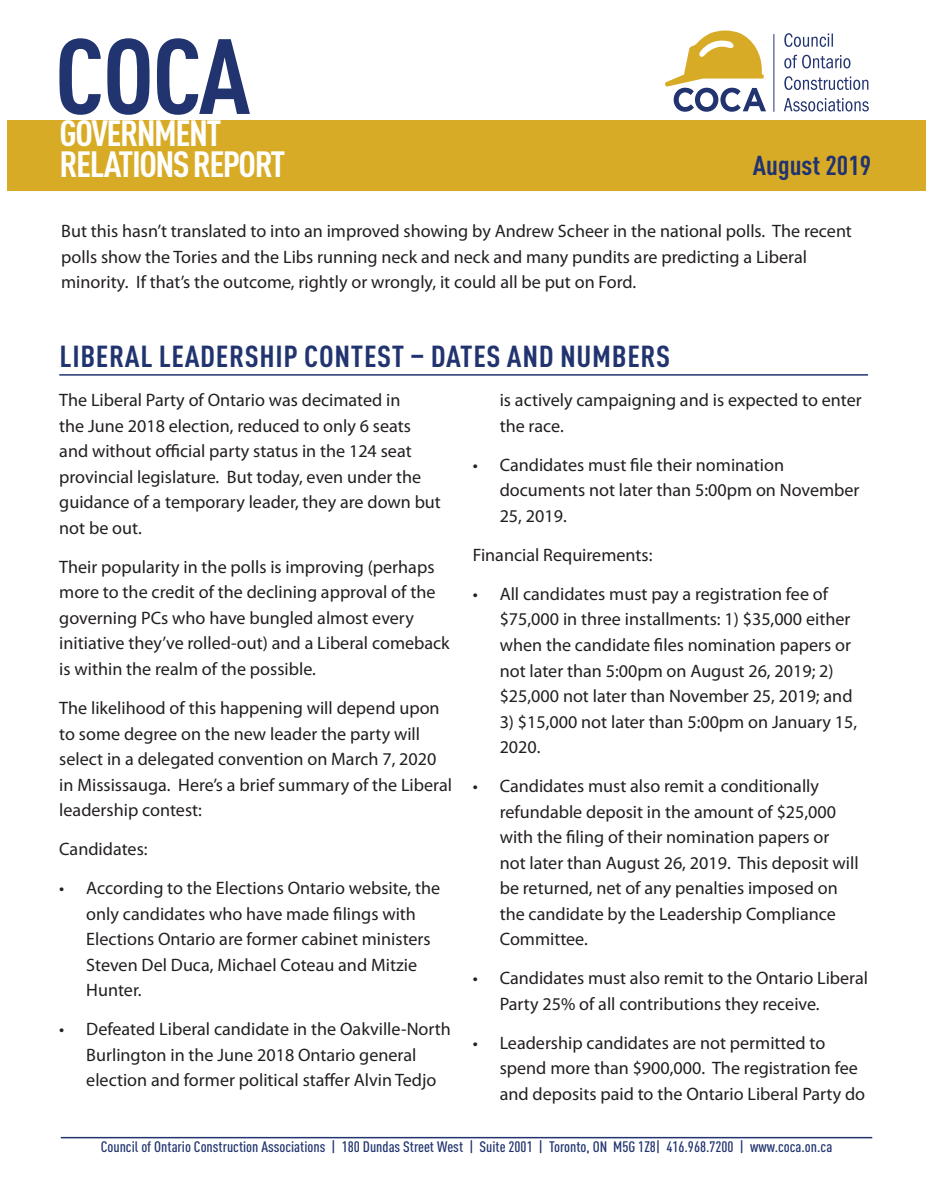
<style>
.page{position:relative;width:932px;height:1202px;background:#fff}
.page>*{position:absolute;margin:0;border:0;box-sizing:border-box;transform-origin:0 0}
.t1{font:700 condensed 105px "DIN Pro";color:#22346f;scale:1.06 1}
.t2{font:700 condensed 36px/31.5px "DIN Pro";letter-spacing:-.04em;color:#fff;scale:1.06 1}
.Article_Title{font:700 condensed 30px "DIN Pro";letter-spacing:.02em;color:#22346f;scale:1.06 1}
.t3{font:700 condensed 27px "DIN Pro";color:#22346f;scale:1.06 1}
.Body{font:18px/25.5px "Myriad Pro";color:#231f20}
.t4{font:500 condensed 15px "DIN Pro";color:#22346f;scale:1.06 1}
</style>
<div class="page">
<hr style="left:61px;top:1136px;width:811px;height:2px;background:#22346f">
<div style="left:7px;top:120px;width:918px;height:70px;background:#d8ab27"></div>
<hr style="left:773px;top:34px;width:1px;height:78px;background:#22346f">
<svg style="left:665px;top:31px;width:101px;height:81px"></svg>
<svg style="left:784px;top:98px;width:84px;height:13px"></svg>
<svg style="left:784px;top:76px;width:84px;height:14px"></svg>
<svg style="left:784px;top:55px;width:66px;height:13px"></svg>
<svg style="left:784px;top:33px;width:49px;height:14px"></svg>
<hr style="left:59px;top:374px;width:809px;height:1px;background:#22346f">
<h1 class="t1" style="left:55px;top:-3px;width:186px">COCA</h1>
<h2 class="t2" style="left:60px;top:114px;width:214px">GOVERNMENT<br>RELATIONS REPORT</h2>
<h3 class="t3" style="left:752px;top:145px;width:113px">August 2019</h3>
<p class="Body" style="left:61px;top:218px;width:792px">But this hasn’t translated to into an improved showing by Andrew Scheer in the national polls. The recent polls show the Tories and the Libs running neck and neck and many pundits are predicting a Liberal minority. If that’s the outcome, rightly or wrongly, it could all be put on Ford.</p>
<p class="Article_Title" style="left:60px;top:334px;width:577px">LIBERAL LEADERSHIP CONTEST – DATES AND NUMBERS</p>
<p class="Body" style="left:59px;top:387px;width:383px">The Liberal Party of Ontario was decimated in<br>the June 2018 election, reduced to only 6 seats and without official party status in the 124 seat provincial legislature. But today, even under the guidance of a temporary leader, they are down but not be out.</p>
<p class="Body" style="left:59px;top:554px;width:392px">Their popularity in the polls is improving (perhaps more to the credit of the declining approval of the governing PCs who have bungled almost every initiative they’ve rolled-out) and a Liberal comeback is within the realm of the possible.</p>
<p class="Body" style="left:59px;top:695px;width:394px">The likelihood of this happening will depend upon to some degree on the new leader the party will select in a delegated convention on March 7, 2020 in Mississauga. Here’s a brief summary of the Liberal leadership contest:</p>
<p class="Body" style="left:59px;top:836px;width:90px">Candidates:</p>
<p class="Body" style="left:86px;top:875px;width:355px;text-indent:-27px">• According to the Elections Ontario website, the only candidates who have made filings with Elections Ontario are former cabinet ministers Steven Del Duca, Michael Coteau and Mitzie Hunter.</p>
<p class="Body" style="left:86px;top:1016px;width:366px;text-indent:-27px">• Defeated Liberal candidate in the Oakville-North<br>Burlington in the June 2018 Ontario general election and former political staffer Alvin Tedjo</p>
<p class="Body" style="left:499px;top:387px;width:363px">is actively campaigning and is expected to enter the race.</p>
<p class="Body" style="left:499px;top:452px;width:361px;text-indent:-27px">• Candidates must file their nomination documents not later than 5:00pm on November<br>25, 2019.</p>
<p class="Body" style="left:472px;top:542px;width:181px">Financial Requirements:</p>
<p class="Body" style="left:499px;top:581px;width:354px;text-indent:-27px">• All candidates must pay a registration fee of $75,000 in three installments: 1) $35,000 either when the candidate files nomination papers or not later than 5:00pm on August 26, 2019; 2) $25,000 not later than November 25, 2019; and</p>
<p class="Body" style="left:499px;top:708px;width:359px">3) $15,000 not later than 5:00pm on January 15,<br>2020.</p>
<p class="Body" style="left:499px;top:773px;width:360px;text-indent:-27px">• Candidates must also remit a conditionally refundable deposit in the amount of $25,000 with the filing of their nomination papers or not later than August 26, 2019. This deposit will be returned, net of any penalties imposed on the candidate by the Leadership Compliance Committee.</p>
<p class="Body" style="left:499px;top:965px;width:370px;text-indent:-27px">• Candidates must also remit to the Ontario Liberal<br>Party 25% of all contributions they receive.</p>
<p class="Body" style="left:499px;top:1029px;width:367px;text-indent:-27px">• Leadership candidates are not permitted to spend more than $900,000. The registration fee and deposits paid to the Ontario Liberal Party do</p>
<p class="t4" style="left:101px;top:1135px;width:691px">Council of Ontario Construction Associations | 180 Dundas Street West | Suite 2001 | Toronto, ON M5G 1Z8| 416.968.7200 | www.coca.on.ca</p>
</div>
